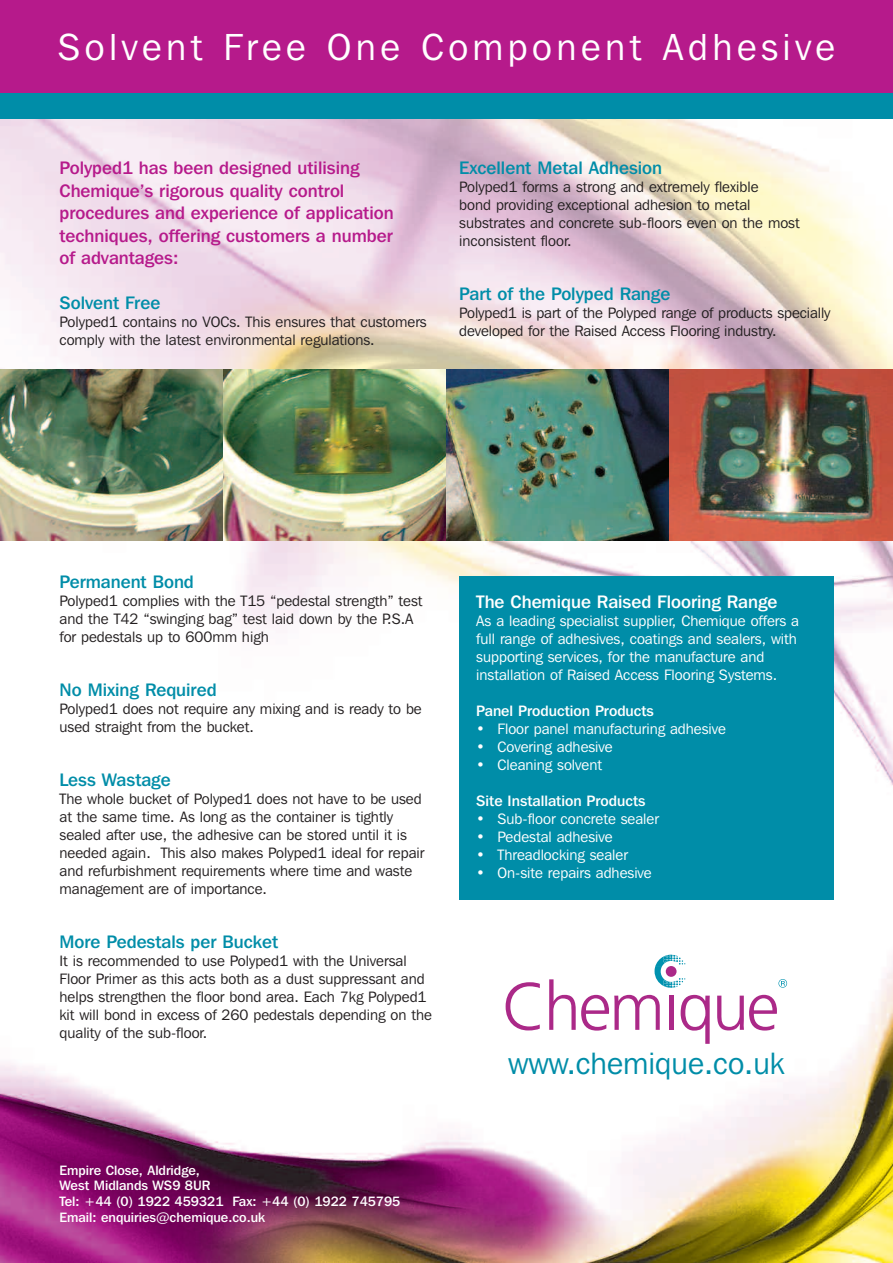
<style>
.page{position:relative;width:893px;height:1263px;background:#fff}
.page>*{position:absolute;margin:0;border:0;box-sizing:border-box;transform-origin:0 0}
.t1{font:37.5px "Franklin Gothic IT Cby BT";letter-spacing:.12em;color:#fff}
.t2{font:30.75px "Franklin Gothic IT Cby BT";color:#008da8}
.t3{font:500 18px/22.5px "Franklin Gothic IT Cby BT";color:#b61a8b}
.t4{font:500 18px "Franklin Gothic IT Cby BT";color:#008da8}
.t5{font:500 18px "Franklin Gothic IT Cby BT";color:#fff}
.t6{font:15px/18px "Franklin Gothic IT Cby BT";color:#231f20}
.t7{font:15px/18px "Franklin Gothic IT Cby BT";color:#fff}
.t8{font:500 15px "Franklin Gothic IT Cby BT";color:#fff}
.t9{font:500 13.5px/15.8px "Franklin Gothic IT Cby BT";color:#fff}
</style>
<div class="page">
<img style="left:0;top:119px;width:893px;height:1144px">
<div style="left:0;top:0;width:893px;height:94px;background:#b61a8b"></div>
<div style="left:0;top:94px;width:893px;height:25px;background:#008da8"></div>
<svg style="left:506px;top:982px;width:34px;height:48px"></svg>
<svg style="left:717px;top:995px;width:60px;height:35px"></svg>
<svg style="left:778px;top:979px;width:9px;height:9px"></svg>
<svg style="left:549px;top:955px;width:161px;height:89px"></svg>
<div style="left:666px;top:966px;width:11px;height:11px;background:#ab2988;border-radius:50%"></div>
<img style="left:0;top:370px;width:223px;height:170px">
<img style="left:223px;top:370px;width:223px;height:170px">
<img style="left:446px;top:370px;width:224px;height:170px">
<img style="left:670px;top:370px;width:223px;height:170px">
<div style="left:459px;top:576px;width:374px;height:323px;background:#008da8"></div>
<h1 class="t1" style="left:58px;top:34px;width:779px">Solvent Free One Component Adhesive</h1>
<p class="t3" style="left:60px;top:158px;width:336px">Polyped1 has been designed utilising Chemique’s rigorous quality control procedures and experience of application techniques, offering customers a number of advantages:</p>
<p class="t4" style="left:60px;top:297px;width:102px">Solvent Free</p>
<p class="t6" style="left:60px;top:314px;width:369px">Polyped1 contains no VOCs. This ensures that customers comply with the latest environmental regulations.</p>
<p class="t4" style="left:459px;top:162px;width:204px">Excellent Metal Adhesion</p>
<p class="t6" style="left:459px;top:179px;width:342px">Polyped1 forms a strong and extremely flexible<br>bond providing exceptional adhesion to metal substrates and concrete sub-floors even on the most inconsistent floor.</p>
<p class="t4" style="left:459px;top:288px;width:213px">Part of the Polyped Range</p>
<p class="t6" style="left:459px;top:305px;width:373px">Polyped1 is part of the Polyped range of products specially developed for the Raised Access Flooring industry.</p>
<p class="t4" style="left:60px;top:576px;width:136px">Permanent Bond</p>
<p class="t6" style="left:60px;top:593px;width:364px">Polyped1 complies with the T15 “pedestal strength” test and the T42 “swinging bag” test laid down by the P.S.A for pedestals up to 600mm high</p>
<p class="t4" style="left:60px;top:684px;width:159px">No Mixing Required</p>
<p class="t6" style="left:60px;top:701px;width:364px">Polyped1 does not require any mixing and is ready to be used straight from the bucket.</p>
<p class="t4" style="left:60px;top:774px;width:113px">Less Wastage</p>
<p class="t6" style="left:60px;top:791px;width:366px">The whole bucket of Polyped1 does not have to be used at the same time. As long as the container is tightly sealed after use, the adhesive can be stored until it is needed again. This also makes Polyped1 ideal for repair and refurbishment requirements where time and waste management are of importance.</p>
<p class="t4" style="left:60px;top:936px;width:220px">More Pedestals per Bucket</p>
<p class="t6" style="left:60px;top:953px;width:374px">It is recommended to use Polyped1 with the Universal Floor Primer as this acts both as a dust suppressant and helps strengthen the floor bond area. Each 7kg Polyped1 kit will bond in excess of 260 pedestals depending on the quality of the sub-floor.</p>
<p class="t9" style="left:60px;top:1163px;width:342px">Empire Close, Aldridge,<br>West Midlands WS9 8UR<br>Tel: +44 (0) 1922 459321 Fax: +44 (0) 1922 745795<br>Email: enquiries@chemique.co.uk</p>
<p class="t5" style="left:476px;top:595px;width:303px">The Chemique Raised Flooring Range</p>
<p class="t7" style="left:476px;top:613px;width:324px">As a leading specialist supplier, Chemique offers a full range of adhesives, coatings and sealers, with supporting services, for the manufacture and installation of Raised Access Flooring Systems.</p>
<p class="t8" style="left:476px;top:705px;width:179px">Panel Production Products</p>
<p class="t7" style="left:476px;top:721px;width:251px">• Floor panel manufacturing adhesive</p>
<p class="t7" style="left:476px;top:739px;width:138px">• Covering adhesive</p>
<p class="t7" style="left:476px;top:757px;width:127px">• Cleaning solvent</p>
<p class="t8" style="left:476px;top:795px;width:171px">Site Installation Products</p>
<p class="t7" style="left:476px;top:811px;width:184px">• Sub-floor concrete sealer</p>
<p class="t7" style="left:476px;top:829px;width:138px">• Pedestal adhesive</p>
<p class="t7" style="left:476px;top:847px;width:153px">• Threadlocking sealer</p>
<p class="t7" style="left:476px;top:865px;width:177px">• On-site repairs adhesive</p>
<h2 class="t2" style="left:508px;top:1052px;width:278px">www.chemique.co.uk</h2>
</div>
